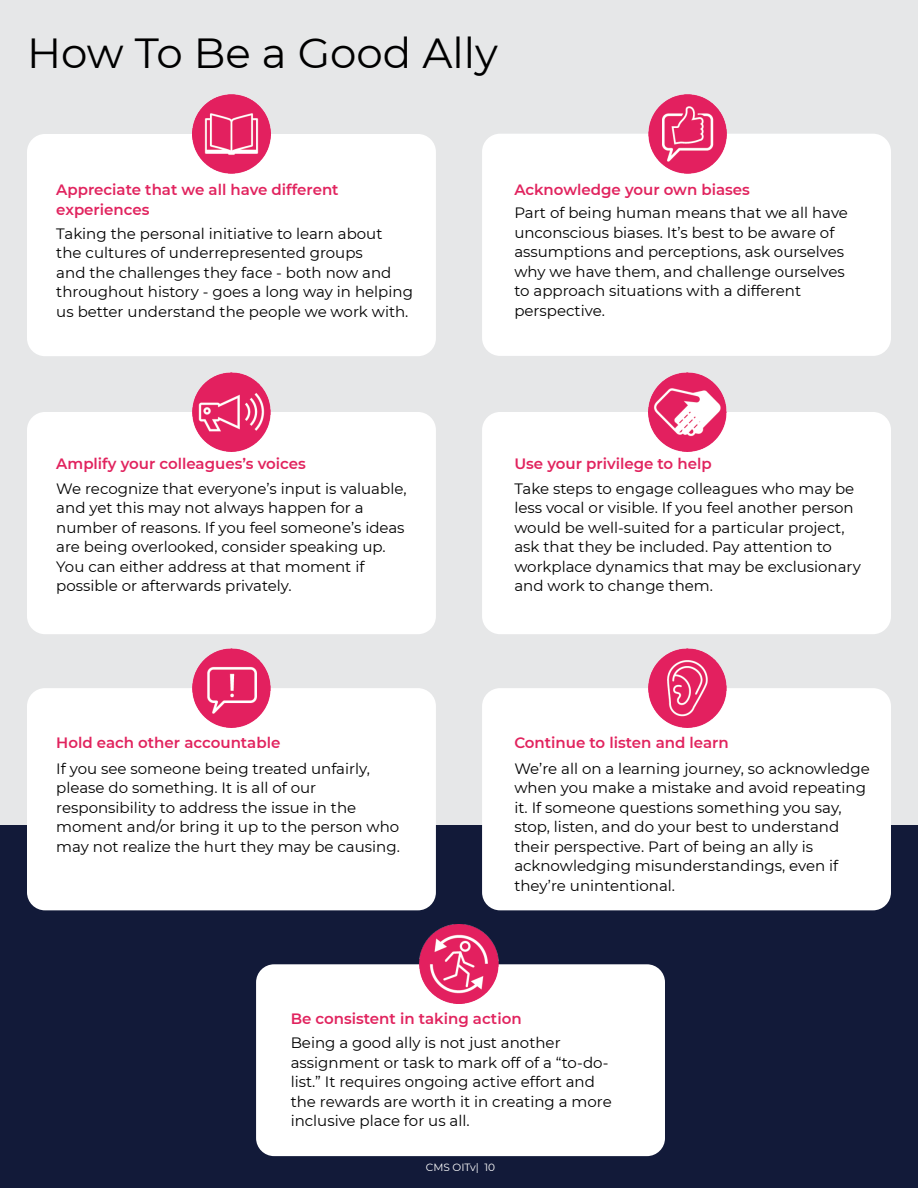
<style>
.page{position:relative;width:918px;height:1188px;background:#e6e7e8}
.page>*{position:absolute;margin:0;border:0;box-sizing:border-box;transform-origin:0 0}
.t1{font:42px "Montserrat";color:#000}
.t2{font:15px/19.5px "Montserrat";color:#000101}
.t3{font:600 15px/19.5px "Montserrat";color:#e1235e}
.t4{font:10.5px "Montserrat";color:#fff}
</style>
<div class="page">
<div style="left:0;top:825px;width:918px;height:363px;background:#121a39"></div>
<div style="left:27px;top:134px;width:409px;height:222px;background:#fff;border-radius:18px"></div>
<div style="left:482px;top:134px;width:409px;height:222px;background:#fff;border-radius:18px"></div>
<div style="left:482px;top:688px;width:409px;height:222px;background:#fff;border-radius:18px"></div>
<div style="left:256px;top:964px;width:409px;height:192px;background:#fff;border-radius:18px"></div>
<div style="left:27px;top:412px;width:409px;height:222px;background:#fff;border-radius:18px"></div>
<div style="left:482px;top:412px;width:409px;height:222px;background:#fff;border-radius:18px"></div>
<div style="left:27px;top:688px;width:409px;height:222px;background:#fff;border-radius:18px"></div>
<img style="left:192px;top:94px;width:79px;height:80px">
<img style="left:648px;top:94px;width:79px;height:79px">
<img style="left:192px;top:372px;width:79px;height:79px">
<img style="left:648px;top:372px;width:79px;height:79px">
<img style="left:192px;top:649px;width:79px;height:78px">
<img style="left:648px;top:649px;width:79px;height:78px">
<img style="left:420px;top:925px;width:78px;height:78px">
<h1 class="t1" style="left:27px;top:24px;width:472px">How To Be a Good Ally</h1>
<h2 class="t3" style="left:56px;top:179px;width:284px">Appreciate that we all have different experiences</h2>
<p class="t2" style="left:56px;top:223px;width:358px">Taking the personal initiative to learn about<br>the cultures of underrepresented groups<br>and the challenges they face - both now and throughout history - goes a long way in helping us better understand the people we work with.</p>
<h2 class="t3" style="left:514px;top:179px;width:237px">Acknowledge your own biases</h2>
<p class="t2" style="left:514px;top:203px;width:335px">Part of being human means that we all have unconscious biases. It’s best to be aware of assumptions and perceptions, ask ourselves why we have them, and challenge ourselves to approach situations with a different perspective.</p>
<h2 class="t3" style="left:56px;top:454px;width:251px">Amplify your colleagues’s voices</h2>
<p class="t2" style="left:56px;top:478px;width:352px">We recognize that everyone’s input is valuable, and yet this may not always happen for a number of reasons. If you feel someone’s ideas are being overlooked, consider speaking up.<br>You can either address at that moment if possible or afterwards privately.</p>
<h2 class="t3" style="left:514px;top:454px;width:199px">Use your privilege to help</h2>
<p class="t2" style="left:514px;top:478px;width:348px">Take steps to engage colleagues who may be less vocal or visible. If you feel another person would be well-suited for a particular project, ask that they be included. Pay attention to workplace dynamics that may be exclusionary and work to change them.</p>
<h2 class="t3" style="left:56px;top:732px;width:226px">Hold each other accountable</h2>
<p class="t2" style="left:56px;top:758px;width:345px">If you see someone being treated unfairly, please do something. It is all of our responsibility to address the issue in the moment and/or bring it up to the person who may not realize the hurt they may be causing.</p>
<h2 class="t3" style="left:514px;top:732px;width:216px">Continue to listen and learn</h2>
<p class="t2" style="left:514px;top:758px;width:357px">We’re all on a learning journey, so acknowledge when you make a mistake and avoid repeating it. If someone questions something you say, stop, listen, and do your best to understand their perspective. Part of being an ally is acknowledging misunderstandings, even if they’re unintentional.</p>
<h2 class="t3" style="left:291px;top:1008px;width:232px">Be consistent in taking action</h2>
<p class="t2" style="left:291px;top:1033px;width:323px">Being a good ally is not just another assignment or task to mark off of a “to-do&shy;list.” It requires ongoing active effort and the rewards are worth it in creating a more inclusive place for us all.</p>
<p class="t4" style="left:426px;top:1160px;width:71px">CMS OITv| 10</p>
</div>
